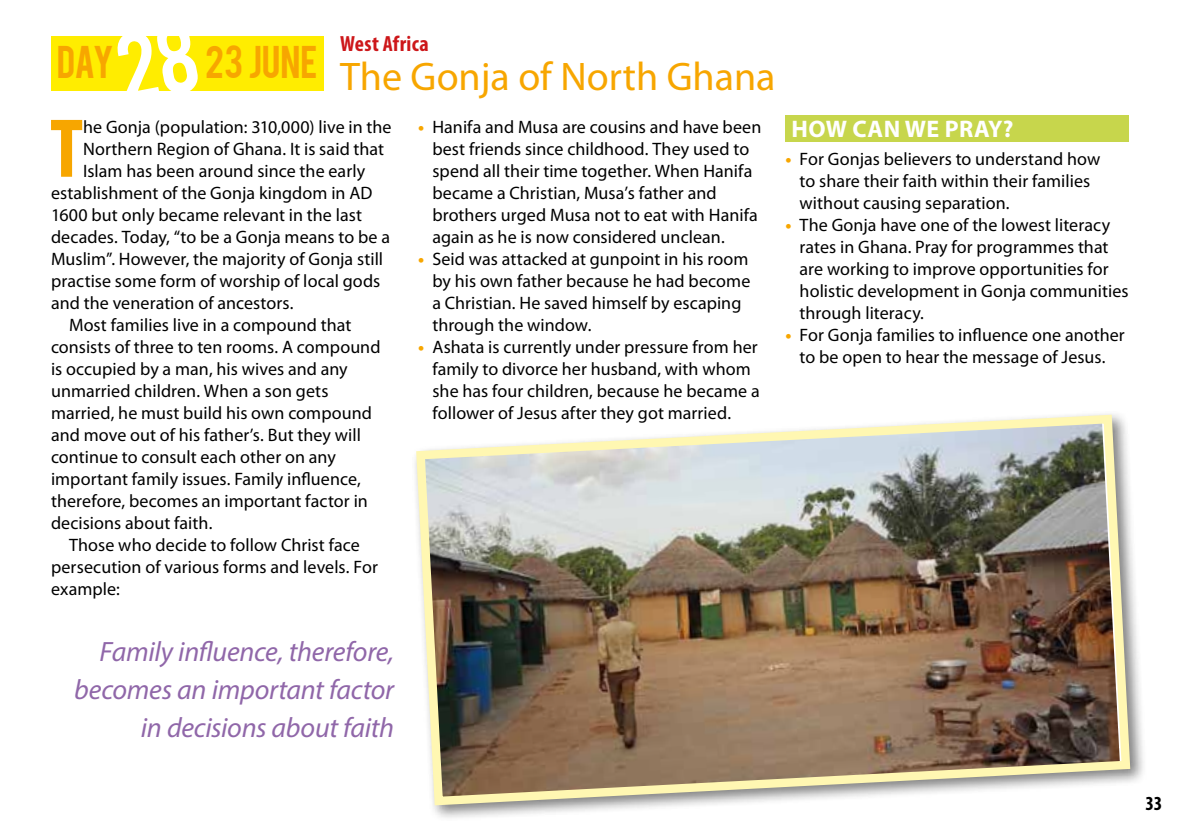
<style>
.page{position:relative;width:1191px;height:840px;background:#fff}
.page>*{position:absolute;margin:0;border:0;box-sizing:border-box;transform-origin:0 0}
.t1{font:700 condensed 84.2px "Myriad Pro";color:#f7a600}
.t2{font:40px "Myriad Pro";color:#f7a600}
.t3{font:36px "Bebas";letter-spacing:-.005em;color:#f7a600}
.t4{font:italic 28px/38px "Myriad Pro";letter-spacing:-.01em;color:#9067a9;text-align:right}
.t5{font:700 24px "Myriad Pro";letter-spacing:.02em;color:#fff}
.t6{font:700 condensed 22px "Myriad Pro";letter-spacing:.015em;color:#cd171a}
.t7{font:700 condensed 20px "Myriad Pro";color:#000}
.t8{font:18px/22px "Myriad Pro";letter-spacing:.005em;color:#000}
.s1{font-weight:700;color:#f7a600}
</style>
<div class="page">
<div style="left:51px;top:36px;width:272px;height:54px;background:#ffed00"></div>
<div style="left:785px;top:116px;width:343px;height:26px;background:#c7d64c"></div>
<div style="left:411px;top:409px;width:736px;height:413px;background:#000;opacity:.5"></div>
<img style="left:412px;top:410px;width:722px;height:399px">
<svg style="left:114px;top:90px;width:86px;height:1px"></svg>
<h3 class="t3" style="left:57px;top:36px;width:59px">DAY</h3>
<h3 class="t3" style="left:205px;top:36px;width:114px">23 JUNE</h3>
<p class="t6" style="left:340px;top:29px;width:90px">West Africa</p>
<h2 class="t2" style="left:340px;top:52px;width:437px">The Gonja of North Ghana</h2>
<h1 class="t1" style="left:50px;top:96px;width:35px">T</h1>
<p class="t8" style="left:83px;top:115px;width:310px">he Gonja (population: 310,000) live in the</p>
<p class="t8" style="left:83px;top:137px;width:302px">Northern Region of Ghana. It is said that</p>
<p class="t8" style="left:83px;top:159px;width:283px">Islam has been around since the early</p>
<p class="t8" style="left:51px;top:181px;width:323px">establishment of the Gonja kingdom in AD</p>
<p class="t8" style="left:51px;top:203px;width:312px">1600 but only became relevant in the last</p>
<p class="t8" style="left:51px;top:225px;width:340px">decades. Today, “to be a Gonja means to be a</p>
<p class="t8" style="left:51px;top:247px;width:334px">Muslim”. However, the majority of Gonja still</p>
<p class="t8" style="left:51px;top:269px;width:331px">practise some form of worship of local gods</p>
<p class="t8" style="left:51px;top:291px;width:244px">and the veneration of ancestors.</p>
<p class="t8" style="left:69px;top:313px;width:284px">Most families live in a compound that</p>
<p class="t8" style="left:51px;top:335px;width:331px">consists of three to ten rooms. A compound</p>
<p class="t8" style="left:51px;top:357px;width:298px">is occupied by a man, his wives and any</p>
<p class="t8" style="left:51px;top:379px;width:279px">unmarried children. When a son gets</p>
<p class="t8" style="left:51px;top:401px;width:322px">married, he must build his own compound</p>
<p class="t8" style="left:51px;top:423px;width:311px">and move out of his father’s. But they will</p>
<p class="t8" style="left:51px;top:445px;width:286px">continue to consult each other on any</p>
<p class="t8" style="left:51px;top:467px;width:311px">important family issues. Family influence,</p>
<p class="t8" style="left:51px;top:489px;width:318px">therefore, becomes an important factor in</p>
<p class="t8" style="left:51px;top:511px;width:163px">decisions about faith.</p>
<p class="t8" style="left:69px;top:533px;width:292px">Those who decide to follow Christ face</p>
<p class="t8" style="left:51px;top:555px;width:328px">persecution of various forms and levels. For</p>
<p class="t8" style="left:51px;top:577px;width:70px">example:</p>
<p class="t8" style="left:432px;top:115px;width:330px;text-indent:-14px"><span class="s1">•</span> Hanifa and Musa are cousins and have been best friends since childhood. They used to spend all their time together. When Hanifa became a Christian, Musa’s father and brothers urged Musa not to eat with Hanifa again as he is now considered unclean.</p>
<p class="t8" style="left:432px;top:247px;width:319px;text-indent:-14px"><span class="s1">•</span> Seid was attacked at gunpoint in his room by his own father because he had become a Christian. He saved himself by escaping through the window.</p>
<p class="t8" style="left:432px;top:335px;width:329px;text-indent:-14px"><span class="s1">•</span> Ashata is currently under pressure from her family to divorce her husband, with whom she has four children, because he became a follower of Jesus after they got married.</p>
<h3 class="t5" style="left:791px;top:113px;width:224px">HOW CAN WE PRAY?</h3>
<p class="t8" style="left:799px;top:148px;width:302px;text-indent:-14px"><span class="s1">•</span> For Gonjas believers to understand how to share their faith within their families without causing separation.</p>
<p class="t8" style="left:799px;top:214px;width:330px;text-indent:-14px"><span class="s1">•</span> The Gonja have one of the lowest literacy rates in Ghana. Pray for programmes that are working to improve opportunities for holistic development in Gonja communities through literacy.</p>
<p class="t8" style="left:785px;top:324px;width:341px;text-align:center"><span class="s1">•</span> For Gonja families to influence one another to be open to hear the message of Jesus.</p>
<h3 class="t4" style="left:74px;top:631px;width:321px">Family influence, therefore, becomes an important factor in decisions about faith</h3>
<p class="t7" style="left:1145px;top:790px;width:18px">33</p>
</div>
